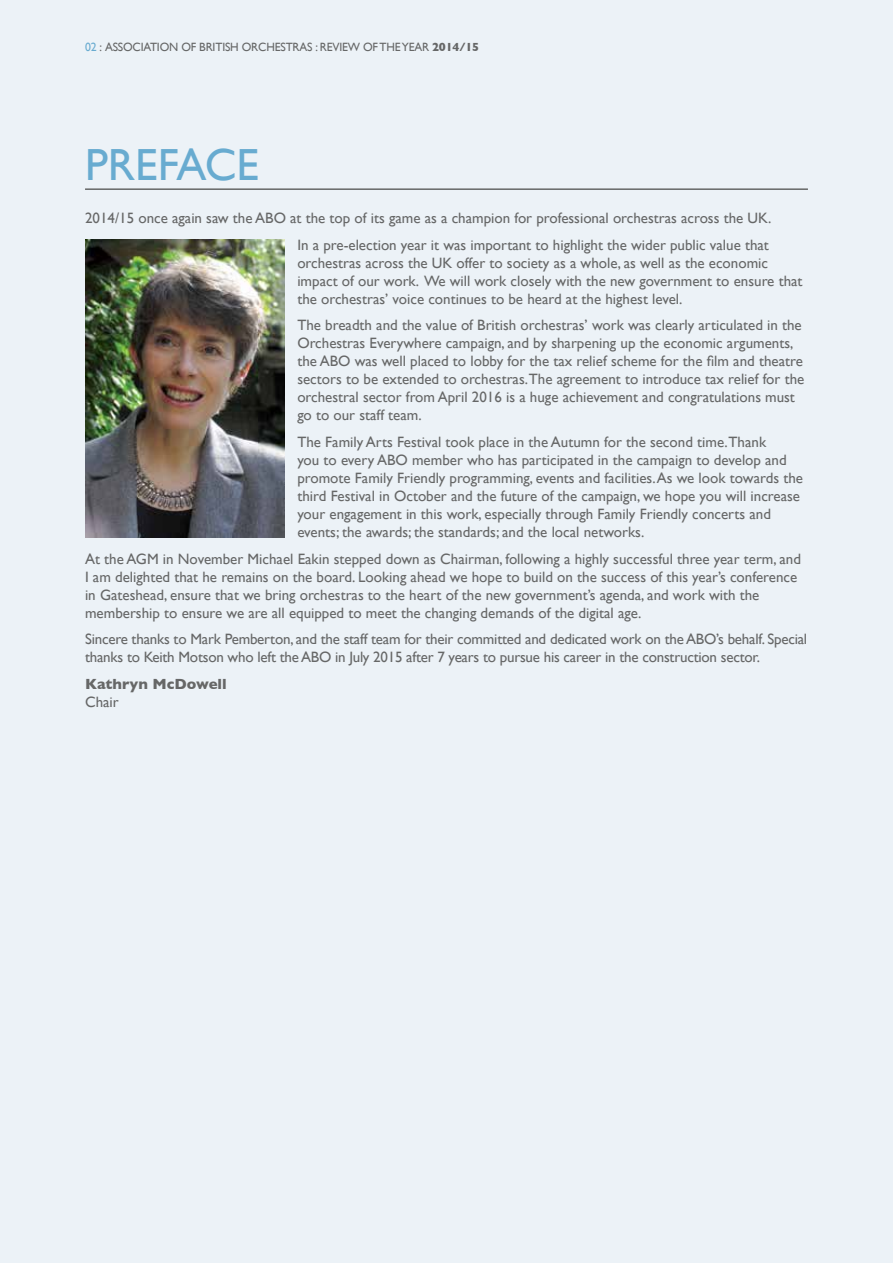
<style>
.page{position:relative;width:893px;height:1263px;background:#ecf2f7}
.page>*{position:absolute;margin:0;border:0;box-sizing:border-box;transform-origin:0 0}
.t1{font:45px "Gill Sans";color:#68abd0}
.t2{font:15px/18px "Gill Sans";color:#666767}
.t3{font:700 15px "Gill Sans";color:#666767}
.t4{font:12px "Gill Sans";letter-spacing:-.015em;color:#666767}
.s1{color:#68abd0}
.s2{font-weight:700}
</style>
<div class="page">
<hr style="left:85px;top:188px;width:723px;height:2px;background:#666767">
<img style="left:85px;top:239px;width:200px;height:299px">
<p class="t4" style="left:85px;top:40px;width:396px"><span class="s1">02</span> : ASSOCIATION OF BRITISH ORCHESTRAS : REVIEW OF THE YEAR <span class="s2">2014/15</span></p>
<h1 class="t1" style="left:85px;top:138px;width:176px">PREFACE</h1>
<p class="t2" style="left:85px;top:205px;width:688px;line-height:26.5px;text-align:right">2014/15 once again saw the ABO at the top of its game as a champion for professional orchestras across the UK.<br>In a pre-election year it was important to highlight the wider public value that</p>
<p class="t2" style="left:297px;top:254px;width:507px">orchestras across the UK offer to society as a whole, as well as the economic impact of our work. We will work closely with the new government to ensure that the orchestras’ voice continues to be heard at the highest level.</p>
<p class="t2" style="left:297px;top:316px;width:508px">The breadth and the value of British orchestras’ work was clearly articulated in the Orchestras Everywhere campaign, and by sharpening up the economic arguments, the ABO was well placed to lobby for the tax relief scheme for the film and theatre sectors to be extended to orchestras.The agreement to introduce tax relief for the orchestral sector from April 2016 is a huge achievement and congratulations must go to our staff team.</p>
<p class="t2" style="left:297px;top:433px;width:507px">The Family Arts Festival took place in the Autumn for the second time.Thank<br>you to every ABO member who has participated in the campaign to develop and promote Family Friendly programming, events and facilities. As we look towards the third Festival in October and the future of the campaign, we hope you will increase your engagement in this work, especially through Family Friendly concerts and events; the awards; the standards; and the local networks.</p>
<p class="t2" style="left:85px;top:549px;width:717px">At the AGM in November Michael Eakin stepped down as Chairman, following a highly successful three year term, and I am delighted that he remains on the board. Looking ahead we hope to build on the success of this year’s conference in Gateshead, ensure that we bring orchestras to the heart of the new government’s agenda, and work with the membership to ensure we are all equipped to meet the changing demands of the digital age.</p>
<p class="t2" style="left:85px;top:630px;width:724px">Sincere thanks to Mark Pemberton, and the staff team for their committed and dedicated work on the ABO’s behalf. Special thanks to Keith Motson who left the ABO in July 2015 after 7 years to pursue his career in the construction sector.</p>
<p class="t3" style="left:85px;top:671px;width:143px">Kathryn McDowell</p>
<p class="t2" style="left:85px;top:692px;width:35px">Chair</p>
</div>
